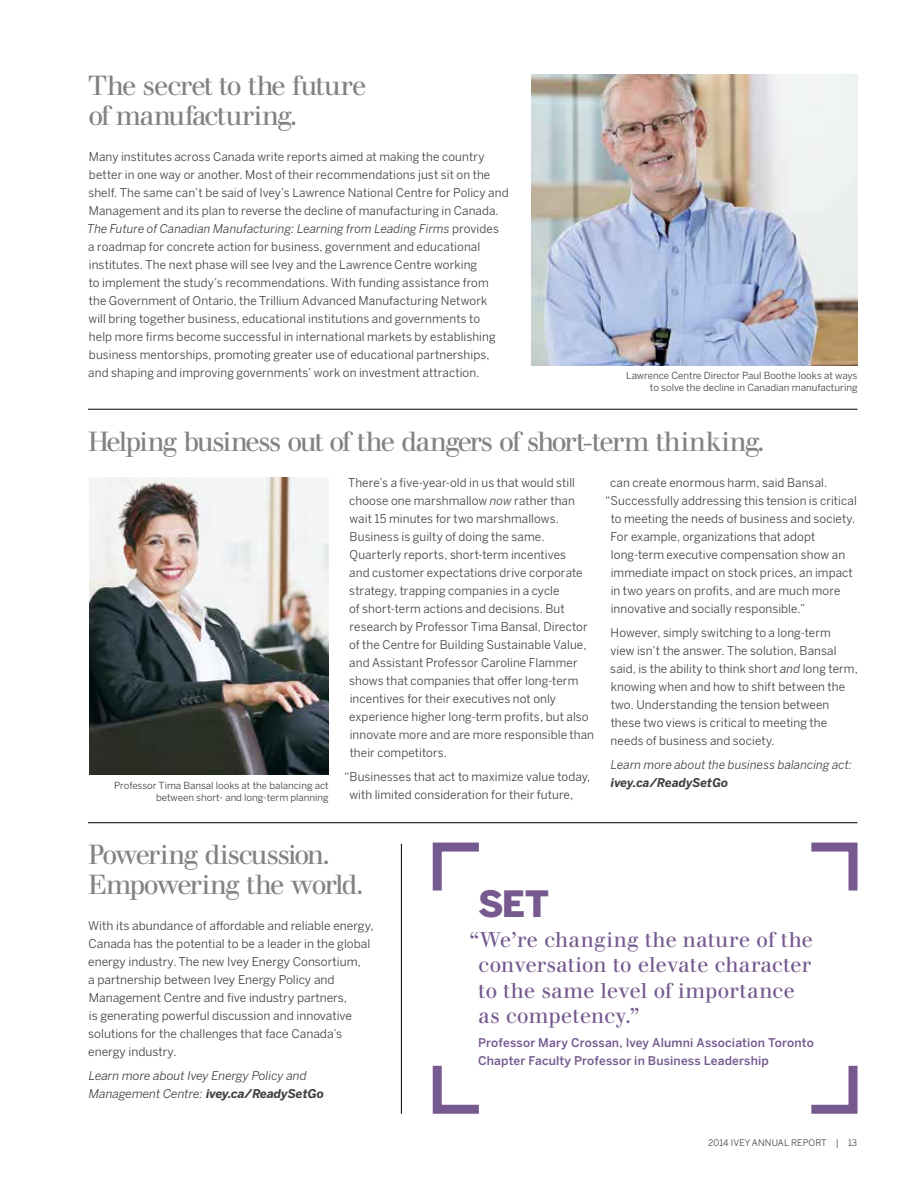
<style>
.page{position:relative;width:918px;height:1188px;background:#fff}
.page>*{position:absolute;margin:0;border:0;box-sizing:border-box;transform-origin:0 0}
.t1{font:900 36px "Benton Sans";color:#75598f}
.t2{font:27px/30px "Walbaum";letter-spacing:-.065em;color:#808285}
.t3{font:27px/30px "Walbaum";letter-spacing:-.045em;color:#808285}
.t4{font:21px/25.5px "Walbaum";letter-spacing:.005em;color:#75598f}
.t5{font:12px/18px "Benton Sans";letter-spacing:.01em;color:#414042}
.t6{font:italic 12px/18px "Benton Sans";color:#414042}
.t7{font:500 12px/18px "Benton Sans";letter-spacing:.01em;color:#75598f}
.t8{font:italic 700 12px "Benton Sans";letter-spacing:.005em;color:#414042}
.t9{font:9.75px/12px "Benton Sans";color:#414042;text-align:right}
.t10{font:9px "Benton Sans";letter-spacing:.01em;color:#414042}
.s1{font-style:italic}
.s2{font-weight:700}
</style>
<div class="page">
<img style="left:531px;top:74px;width:327px;height:291px">
<img style="left:89px;top:478px;width:240px;height:296px">
<hr style="left:88px;top:409px;width:770px;height:1px;background:#000">
<hr style="left:88px;top:822px;width:770px;height:1px;background:#000">
<hr style="left:401px;top:844px;width:1px;height:270px;background:#000">
<svg style="left:432px;top:842px;width:47px;height:49px"></svg>
<svg style="left:432px;top:1065px;width:47px;height:49px"></svg>
<svg style="left:811px;top:842px;width:47px;height:49px"></svg>
<svg style="left:811px;top:1065px;width:47px;height:49px"></svg>
<h2 class="t3" style="left:88px;top:71px;width:280px">The secret to the future of manufacturing.</h2>
<p class="t5" style="left:87px;top:147px;width:423px">Many institutes across Canada write reports aimed at making the country better in one way or another. Most of their recommendations just sit on the shelf. The same can’t be said of Ivey’s Lawrence National Centre for Policy and Management and its plan to reverse the decline of manufacturing in Canada.<br><span class="s1">The Future of Canadian Manufacturing: Learning from Leading Firms</span> provides<br>a roadmap for concrete action for business, government and educational institutes. The next phase will see Ivey and the Lawrence Centre working<br>to implement the study’s recommendations. With funding assistance from<br>the Government of Ontario, the Trillium Advanced Manufacturing Network<br>will bring together business, educational institutions and governments to<br>help more firms become successful in international markets by establishing business mentorships, promoting greater use of educational partnerships, and shaping and improving governments’ work on investment attraction.</p>
<p class="t9" style="left:626px;top:370px;width:233px">Lawrence Centre Director Paul Boothe looks at ways to solve the decline in Canadian manufacturing</p>
<h2 class="t2" style="left:88px;top:427px;width:678px">Helping business out of the dangers of short-term thinking.</h2>
<p class="t9" style="left:114px;top:779px;width:216px">Professor Tima Bansal looks at the balancing act between short- and long-term planning</p>
<p class="t5" style="left:348px;top:474px;width:248px">There’s a five-year-old in us that would still choose one marshmallow <span class="s1">now</span> rather than wait 15 minutes for two marshmallows.<br>Business is guilty of doing the same.<br>Quarterly reports, short-term incentives<br>and customer expectations drive corporate strategy, trapping companies in a cycle<br>of short-term actions and decisions. But research by Professor Tima Bansal, Director of the Centre for Building Sustainable Value, and Assistant Professor Caroline Flammer shows that companies that offer long-term incentives for their executives not only experience higher long-term profits, but also innovate more and are more responsible than their competitors.</p>
<p class="t5" style="left:349px;top:768px;width:243px;text-indent:-5px">“Businesses that act to maximize value today, with limited consideration for their future,</p>
<p class="t5" style="left:610px;top:474px;width:219px">can create enormous harm, said Bansal.</p>
<p class="t5" style="left:605px;top:492px;width:253px">“Successfully addressing this tension is critical</p>
<p class="t5" style="left:611px;top:510px;width:246px">to meeting the needs of business and society.</p>
<p class="t5" style="left:611px;top:528px;width:206px">For example, organizations that adopt</p>
<p class="t5" style="left:611px;top:546px;width:236px">long-term executive compensation show an</p>
<p class="t5" style="left:611px;top:564px;width:244px">immediate impact on stock prices, an impact</p>
<p class="t5" style="left:611px;top:582px;width:231px">in two years on profits, and are much more</p>
<p class="t5" style="left:611px;top:600px;width:196px">innovative and socially responsible.”</p>
<p class="t5" style="left:610px;top:624px;width:249px">However, simply switching to a long-term<br>view isn’t the answer. The solution, Bansal said, is the ability to think short <span class="s1">and</span> long term, knowing when and how to shift between the two. Understanding the tension between these two views is critical to meeting the needs of business and society.</p>
<p class="t6" style="left:611px;top:756px;width:243px">Learn more about the business balancing act:</p>
<p class="t8" style="left:611px;top:776px;width:119px">ivey.ca/ReadySetGo</p>
<h2 class="t2" style="left:88px;top:839px;width:277px">Powering discussion.<br>Empowering the world.</h2>
<p class="t5" style="left:88px;top:916px;width:287px">With its abundance of affordable and reliable energy, Canada has the potential to be a leader in the global energy industry. The new Ivey Energy Consortium,<br>a partnership between Ivey Energy Policy and Management Centre and five industry partners,<br>is generating powerful discussion and innovative solutions for the challenges that face Canada’s energy industry.</p>
<p class="t6" style="left:89px;top:1066px;width:237px">Learn more about Ivey Energy Policy and<br>Management Centre: <span class="s2">ivey.ca/ReadySetGo</span></p>
<h1 class="t1" style="left:478px;top:882px;width:72px">SET</h1>
<h3 class="t4" style="left:478px;top:927px;width:337px;text-indent:-9px">“We’re changing the nature of the conversation to elevate character to the same level of importance as competency.”</h3>
<p class="t7" style="left:478px;top:1034px;width:337px">Professor Mary Crossan, Ivey Alumni Association Toronto<br>Chapter Faculty Professor in Business Leadership</p>
<p class="t10" style="left:708px;top:1138px;width:150px">2014 IVEY ANNUAL REPORT | 13</p>
</div>
